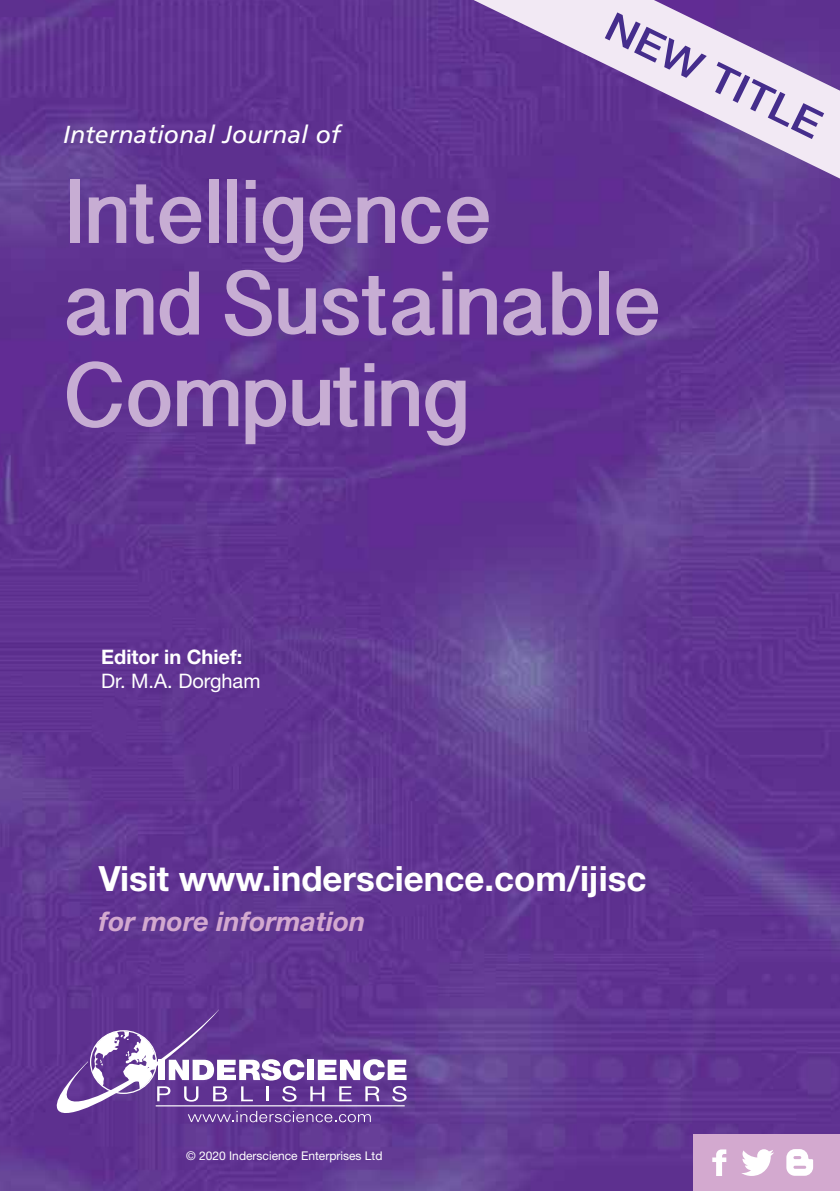
<style>
.page{position:relative;width:840px;height:1191px;background:#fff}
.page>*{position:absolute;margin:0;border:0;box-sizing:border-box;transform-origin:0 0}
.t1{font:700 89.8px/91.6px "Devanagari Sangam MN";color:#c7add3;scale:.96 1}
.t2{font:500 40px "Helvetica Neue";color:#452d8c;scale:1.12 1}
.t3{font:700 34.8px "Helvetica Neue";color:#fff}
.t4{font:italic 700 27px "Helvetica Neue";color:#d3a9cf}
.t5{font:italic 24.6px "Frutiger";color:#fff}
.t6{font:700 20px "Helvetica Neue";color:#fff}
.t7{font:20px "Helvetica Neue";color:#fff}
.t8{font:12px "Helvetica Neue";color:#fff}
</style>
<div class="page">
<img style="left:0;top:0;width:839px;height:1191px">
<svg style="left:473px;top:0;width:366px;height:179px;background:#9476b5"></svg>
<div style="left:693px;top:1134px;width:146px;height:57px;background:#d3a9cf"></div>
<svg style="left:57px;top:1009px;width:349px;height:113px;background:#7d59a5"></svg>
<svg style="left:712px;top:1149px;width:14px;height:27px"></svg>
<svg style="left:741px;top:1149px;width:32px;height:27px"></svg>
<svg style="left:786px;top:1149px;width:26px;height:26px"></svg>
<p class="t2" style="left:618px;top:2px;width:211px;rotate:26deg">NEW TITLE</p>
<p class="t5" style="left:63px;top:120px;width:279px">International Journal of</p>
<p class="t1" style="left:63px;top:166px;width:623px">Intelligence<br>and Sustainable<br>Computing</p>
<p class="t6" style="left:101px;top:644px;width:143px">Editor in Chief:</p>
<p class="t7" style="left:101px;top:668px;width:161px">Dr. M.A. Dorgham</p>
<p class="t3" style="left:99px;top:856px;width:548px">Visit www.inderscience.com/ijisc</p>
<p class="t4" style="left:99px;top:904px;width:268px">for more information</p>
<p class="t8" style="left:186px;top:1148px;width:198px">© 2020 Inderscience Enterprises Ltd</p>
</div>
